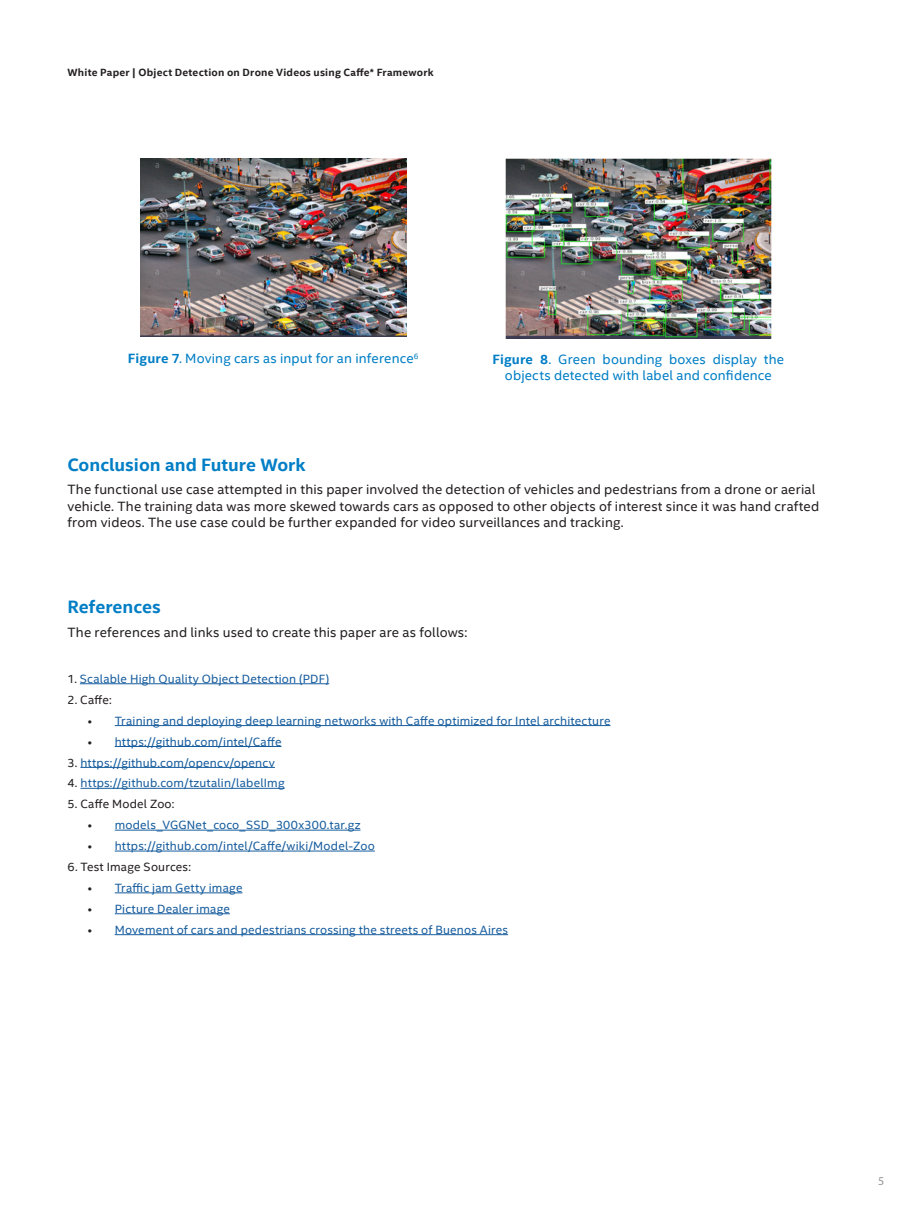
<style>
.page{position:relative;width:918px;height:1215px;background:#fff}
.page>*{position:absolute;margin:0;border:0;box-sizing:border-box;transform-origin:0 0}
.CopyHeaderBlue{font:700 18px "Intel Clear";color:#007ec5}
.MainCopy___Caption{font:13.5px/16.5px "Intel Clear";letter-spacing:.015em;color:#231f20}
.MainCopy___Caption-2{font:13.5px/16.5px "Intel Clear";letter-spacing:.015em;color:#007ec5;text-align:center}
.MainCopy___Caption-3{font:12px "Intel Clear";letter-spacing:.015em;color:#175d9e}
.MainCopy___Caption-4{font:12px "Intel Clear";letter-spacing:.02em;color:#231f20}
.t1{font:12px "Myriad Pro";color:#939598}
.Document_Header{font:700 10.5px "Intel Clear";letter-spacing:.02em;color:#231f20}
.s1{font-weight:700}
.s2{color:#231f20}
</style>
<div class="page">
<hr style="left:80px;top:683px;width:249px;height:1px;background:#175d9e">
<hr style="left:115px;top:725px;width:495px;height:1px;background:#175d9e">
<hr style="left:115px;top:746px;width:167px;height:1px;background:#175d9e">
<hr style="left:80px;top:767px;width:195px;height:1px;background:#175d9e">
<hr style="left:81px;top:788px;width:204px;height:1px;background:#175d9e">
<hr style="left:115px;top:830px;width:246px;height:1px;background:#175d9e">
<hr style="left:115px;top:851px;width:260px;height:1px;background:#175d9e">
<hr style="left:115px;top:892px;width:128px;height:1px;background:#175d9e">
<hr style="left:115px;top:913px;width:115px;height:1px;background:#175d9e">
<hr style="left:115px;top:934px;width:393px;height:1px;background:#175d9e">
<img style="left:140px;top:159px;width:266px;height:177px">
<img style="left:505px;top:159px;width:266px;height:179px">
<p class="Document_Header" style="left:68px;top:65px;width:368px">White Paper | Object Detection on Drone Videos using Caffe* Framework</p>
<p class="MainCopy___Caption-2" style="left:128px;top:350px;width:292px"><span class="s1">Figure 7</span>. Moving cars as input for an inference<sup>6</sup></p>
<p class="MainCopy___Caption-2" style="left:493px;top:350px;width:293px"><span class="s1">Figure 8</span>. Green bounding boxes display the objects detected with label and confidence</p>
<p class="CopyHeaderBlue" style="left:68px;top:452px;width:240px">Conclusion and Future Work</p>
<p class="MainCopy___Caption" style="left:68px;top:481px;width:753px">The functional use case attempted in this paper involved the detection of vehicles and pedestrians from a drone or aerial vehicle. The training data was more skewed towards cars as opposed to other objects of interest since it was hand crafted from videos. The use case could be further expanded for video surveillances and tracking.</p>
<p class="CopyHeaderBlue" style="left:68px;top:595px;width:95px">References</p>
<p class="MainCopy___Caption" style="left:68px;top:623px;width:401px">The references and links used to create this paper are as follows:</p>
<p class="MainCopy___Caption-3" style="left:68px;top:670px;width:263px"><span class="s2">1.</span> Scalable High Quality Object Detection (PDF)</p>
<p class="MainCopy___Caption-4" style="left:68px;top:691px;width:46px">2. Caffe:</p>
<p class="MainCopy___Caption-3" style="left:88px;top:712px;width:524px"><span class="s2">•</span> Training and deploying deep learning networks with Caffe optimized for Intel architecture</p>
<p class="MainCopy___Caption-3" style="left:88px;top:733px;width:195px"><span class="s2">•</span> https://github.com/intel/Caffe</p>
<p class="MainCopy___Caption-3" style="left:68px;top:754px;width:209px"><span class="s2">3.</span> https://github.com/opencv/opencv</p>
<p class="MainCopy___Caption-3" style="left:68px;top:775px;width:219px"><span class="s2">4.</span> https://github.com/tzutalin/labelImg</p>
<p class="MainCopy___Caption-4" style="left:68px;top:796px;width:109px">5. Caffe Model Zoo:</p>
<p class="MainCopy___Caption-3" style="left:88px;top:817px;width:274px"><span class="s2">•</span> models_VGGNet_coco_SSD_300x300.tar.gz</p>
<p class="MainCopy___Caption-3" style="left:88px;top:838px;width:289px"><span class="s2">•</span> https://github.com/intel/Caffe/wiki/Model-Zoo</p>
<p class="MainCopy___Caption-4" style="left:68px;top:859px;width:125px">6. Test Image Sources:</p>
<p class="MainCopy___Caption-3" style="left:88px;top:880px;width:156px"><span class="s2">•</span> Traffic jam Getty image</p>
<p class="MainCopy___Caption-3" style="left:88px;top:900px;width:144px"><span class="s2">•</span> Picture Dealer image</p>
<p class="MainCopy___Caption-3" style="left:88px;top:921px;width:422px"><span class="s2">•</span> Movement of cars and pedestrians crossing the streets of Buenos Aires</p>
<p class="t1" style="left:878px;top:1173px;width:8px">5</p>
</div>
